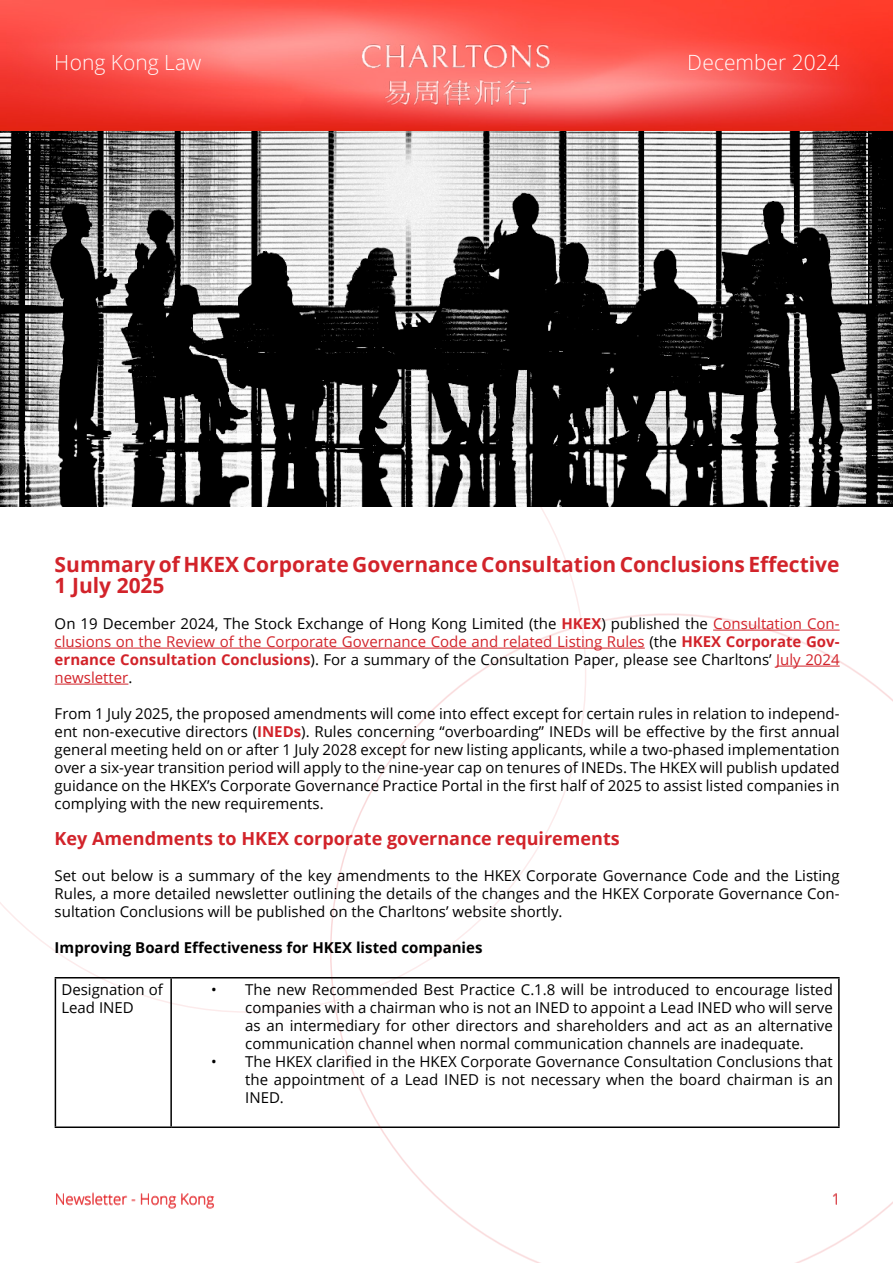
<style>
.page{position:relative;width:893px;height:1263px;background:#fff}
.page>*{position:absolute;margin:0;border:0;box-sizing:border-box;transform-origin:0 0}
.t1{font:700 21px/21px "Open Sans";color:#d2232a}
.t2{font:300 21px "Open Sans";color:#fff}
.t3{font:700 18px "Open Sans";color:#d2232a}
.t4{font:15px/18px "Open Sans";color:#000;text-align:justify}
.t5{font:700 15px "Open Sans";color:#000}
.t6{font:300 15px "Open Sans";color:#e42327}
.t7{font:300 15px "Open Sans";color:#d2232a}
.s1{font-weight:700;color:#d2232a}
.s2{color:#d2232a}
</style>
<div class="page">
<img style="left:1px;top:0;width:892px;height:507px">
<hr style="left:55px;top:648px;width:590px;height:1px;background:#d2232a">
<hr style="left:55px;top:684px;width:73px;height:1px;background:#d2232a">
<hr style="left:55px;top:977px;width:116px;height:1px;background:#000">
<hr style="left:55px;top:978px;width:1px;height:148px;background:#000">
<hr style="left:171px;top:977px;width:669px;height:1px;background:#000">
<hr style="left:170px;top:978px;width:2px;height:148px;background:#000">
<hr style="left:55px;top:1126px;width:116px;height:2px;background:#000">
<hr style="left:171px;top:1126px;width:669px;height:2px;background:#000">
<svg style="left:0;top:336px;width:586px;height:35px;background:#1d1d1d"></svg>
<svg style="left:330px;top:613px;width:563px;height:650px"></svg>
<img style="left:344px;top:12px;width:228px;height:119px">
<h1 class="t2" style="left:55px;top:48px;width:148px">Hong Kong Law</h1>
<h1 class="t2" style="left:688px;top:48px;width:154px">December 2024</h1>
<h1 class="t2" style="left:687px;top:49px;width:39px">Nov</h1>
<h1 class="t1" style="left:55px;top:553px;width:786px">Summary of HKEX Corporate Governance Consultation Conclusions Effective<br>1 July 2025</h1>
<p class="t4" style="left:55px;top:614px;width:786px">On 19 December 2024, The Stock Exchange of Hong Kong Limited (the <span class="s1">HKEX</span>) published the <span class="s2">Consultation Con&shy;clusions on the Review of the Corporate Governance Code and related Listing Rules</span> (the <span class="s1">HKEX Corporate Gov&shy;ernance Consultation Conclusions</span>). For a summary of the Consultation Paper, please see Charltons’ <span class="s2">July 2024 newsletter</span>.</p>
<p class="t4" style="left:55px;top:704px;width:786px">From 1 July 2025, the proposed amendments will come into effect except for certain rules in relation to independ&shy;ent non-executive directors (<span class="s1">INEDs</span>). Rules concerning “overboarding” INEDs will be effective by the first annual general meeting held on or after 1 July 2028 except for new listing applicants, while a two-phased implementation over a six-year transition period will apply to the nine-year cap on tenures of INEDs. The HKEX will publish updated guidance on the HKEX’s Corporate Governance Practice Portal in the first half of 2025 to assist listed companies in complying with the new requirements.</p>
<p class="t3" style="left:55px;top:826px;width:567px">Key Amendments to HKEX corporate governance requirements</p>
<p class="t4" style="left:55px;top:866px;width:786px">Set out below is a summary of the key amendments to the HKEX Corporate Governance Code and the Listing Rules, a more detailed newsletter outlining the details of the changes and the HKEX Corporate Governance Con&shy;sultation Conclusions will be published on the Charltons’ website shortly.</p>
<p class="t5" style="left:55px;top:937px;width:429px">Improving Board Effectiveness for HKEX listed companies</p>
<p class="t4" style="left:61px;top:980px;width:103px">Designation of<br>Lead INED</p>
<p class="t4" style="left:245px;top:980px;width:589px;text-indent:-34px">• The new Recommended Best Practice C.1.8 will be introduced to encourage listed companies with a chairman who is not an INED to appoint a Lead INED who will serve as an intermediary for other directors and shareholders and act as an alternative communication channel when normal communication channels are inadequate.</p>
<p class="t4" style="left:245px;top:1052px;width:589px;text-indent:-34px">• The HKEX clarified in the HKEX Corporate Governance Consultation Conclusions that the appointment of a Lead INED is not necessary when the board chairman is an INED.</p>
<p class="t6" style="left:55px;top:1188px;width:161px">Newsletter - Hong Kong</p>
<p class="t7" style="left:831px;top:1188px;width:10px">1</p>
</div>
